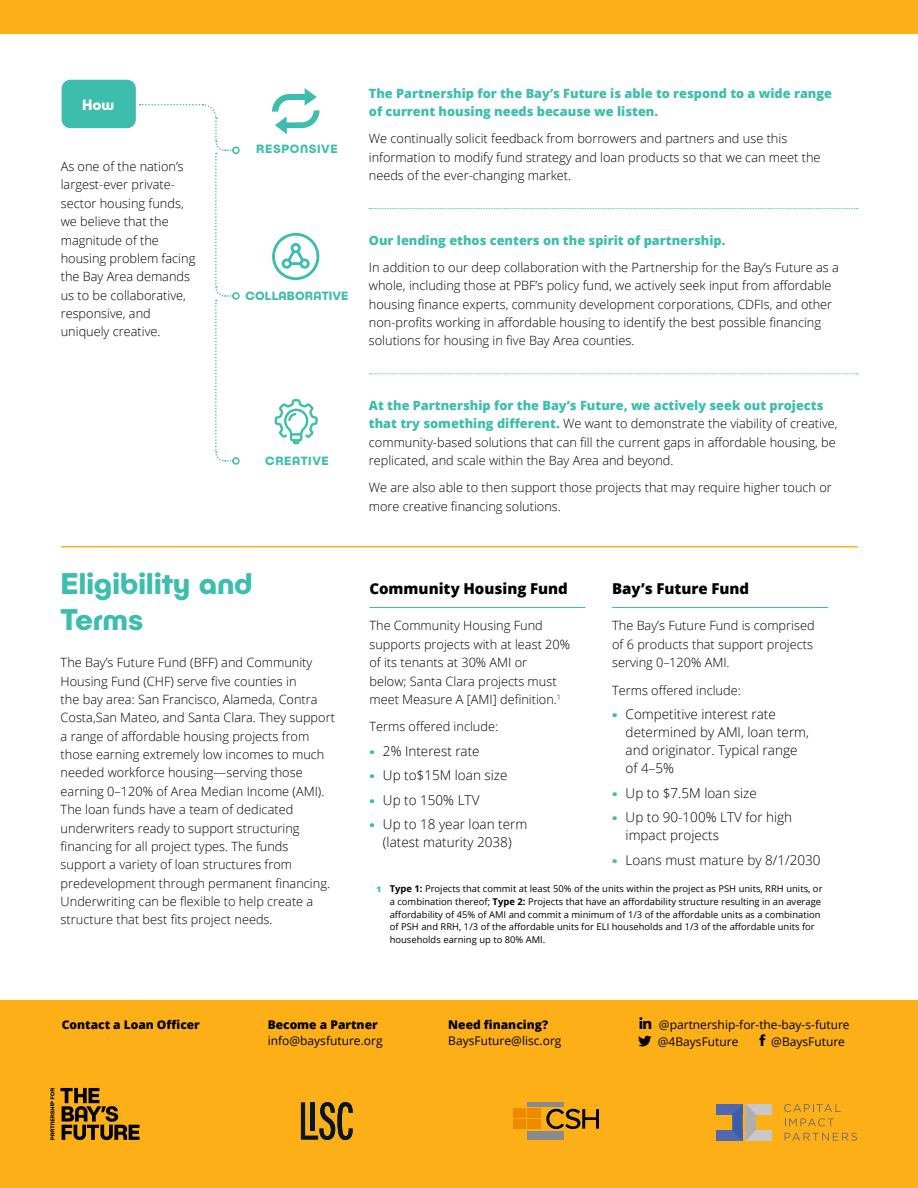
<style>
.page{position:relative;width:918px;height:1188px;background:#fff}
.page>*{position:absolute;margin:0;border:0;box-sizing:border-box;transform-origin:0 0}
.Subhed_NEW{font:700 30px/36px "Publica Play";letter-spacing:-.015em;color:#3dbdad}
.Subhed_NEW-2{font:800 15px "Open Sans";color:#000}
.t1{font:700 15px "Publica Play";color:#fff}
.t2{font:300 13.5px/18px "Open Sans";color:#000}
.TX_Body_NEW{font:300 12.75px/18.3px "Open Sans";color:#000}
.COLLAB{font:300 12.75px/18.3px "Open Sans";color:#000}
.COLLAB-2{font:800 12.75px/18.3px "Open Sans";color:#3dbdad}
.t3{font:12px/16.5px "Open Sans";color:#000}
.t4{font:800 12px "Open Sans";color:#000}
.t5{font:700 12px "Publica Play";letter-spacing:.04em;color:#3dbdad}
.t6{font:700 12px "Publica Play";letter-spacing:.015em;color:#3dbdad}
.Footnote{font:9.3px/12.8px "Open Sans";letter-spacing:.005em;color:#000}
.Footnote-2{font:800 7.5px "Open Sans";color:#3dbdad;scale:1.25 1}
.s1{font-weight:800;color:#3dbdad}
.s2{font-weight:800;font-size:10.8px;color:#3dbdad}
.s3{font-weight:700}
.s4{font-family:"Proxima Nova Extrabld";font-size:16.5px}
.s5{font-weight:800}
</style>
<div class="page">
<div style="left:0;top:1001px;width:918px;height:187px;background:#fcaf17"></div>
<hr style="left:369px;top:607px;width:216px;height:1px;background:#3dbdad">
<hr style="left:612px;top:607px;width:216px;height:1px;background:#3dbdad">
<svg style="left:272px;top:88px;width:47px;height:46px"></svg>
<svg style="left:369px;top:208px;width:489px;height:1px"></svg>
<svg style="left:272px;top:233px;width:47px;height:47px"></svg>
<svg style="left:369px;top:373px;width:489px;height:1px"></svg>
<svg style="left:275px;top:399px;width:43px;height:45px"></svg>
<div style="left:232px;top:147px;width:8px;height:7px;border:2px solid #3dbdad;border-radius:50%"></div>
<div style="left:232px;top:292px;width:8px;height:8px;border:2px solid #3dbdad;border-radius:50%"></div>
<svg style="left:140px;top:104px;width:94px;height:358px"></svg>
<div style="left:232px;top:457px;width:8px;height:8px;border:2px solid #3dbdad;border-radius:50%"></div>
<div style="left:62px;top:80px;width:74px;height:48px;background:#3dbdad;border-radius:9px"></div>
<svg style="left:301px;top:1102px;width:52px;height:38px"></svg>
<hr style="left:527px;top:1102px;width:37px;height:4px;background:#878b8d">
<div style="left:527px;top:1132px;width:37px;height:8px;background:#878b8d"></div>
<div style="left:527px;top:1109px;width:14px;height:9px;background:#ef8a00"></div>
<div style="left:513px;top:1109px;width:13px;height:9px;background:#ef8a00"></div>
<div style="left:513px;top:1120px;width:13px;height:9px;background:#ef8a00"></div>
<div style="left:527px;top:1120px;width:14px;height:9px;background:#ef8a00"></div>
<svg style="left:546px;top:1109px;width:53px;height:20px"></svg>
<div style="left:716px;top:1104px;width:27px;height:10px;background:#4f68b0"></div>
<div style="left:716px;top:1130px;width:27px;height:11px;background:#4f68b0"></div>
<div style="left:745px;top:1130px;width:27px;height:11px;background:#c9c7c7"></div>
<div style="left:745px;top:1104px;width:27px;height:10px;background:#c9c7c7"></div>
<svg style="left:732px;top:1104px;width:24px;height:36px"></svg>
<svg style="left:784px;top:1104px;width:57px;height:8px"></svg>
<svg style="left:785px;top:1118px;width:49px;height:8px"></svg>
<svg style="left:785px;top:1133px;width:72px;height:8px"></svg>
<svg style="left:50px;top:1088px;width:4px;height:52px"></svg>
<svg style="left:60px;top:1088px;width:80px;height:52px"></svg>
<hr style="left:61px;top:546px;width:797px;height:2px;background:#fcaf17">
<div style="left:0;top:0;width:918px;height:34px;background:#fcaf17"></div>
<p class="t1" style="left:82px;top:95px;width:34px">How</p>
<p class="TX_Body_NEW" style="left:61px;top:157px;width:136px">As one of the nation’s largest-ever private&shy;sector housing funds, we believe that the magnitude of the housing problem facing the Bay Area demands us to be collaborative, responsive, and uniquely creative.</p>
<p class="t5" style="left:256px;top:141px;width:83px">RESPONSIVE</p>
<p class="t6" style="left:245px;top:288px;width:105px">COLLABORATIVE</p>
<p class="t5" style="left:265px;top:453px;width:65px">CREATIVE</p>
<p class="COLLAB-2" style="left:369px;top:83px;width:465px">The Partnership for the Bay’s Future is able to respond to a wide range of current housing needs because we listen.</p>
<p class="COLLAB" style="left:369px;top:129px;width:453px">We continually solicit feedback from borrowers and partners and use this information to modify fund strategy and loan products so that we can meet the needs of the ever-changing market.</p>
<p class="COLLAB-2" style="left:369px;top:230px;width:358px">Our lending ethos centers on the spirit of partnership.</p>
<p class="COLLAB" style="left:369px;top:258px;width:472px">In addition to our deep collaboration with the Partnership for the Bay’s Future as a whole, including those at PBF’s policy fund, we actively seek input from affordable housing finance experts, community development corporations, CDFIs, and other non-profits working in affordable housing to identify the best possible financing solutions for housing in five Bay Area counties.</p>
<p class="COLLAB" style="left:369px;top:396px;width:470px"><span class="s1">At the Partnership for the Bay’s Future, we actively seek out projects that try something different.</span> We want to demonstrate the viability of creative, community-based solutions that can fill the current gaps in affordable housing, be replicated, and scale within the Bay Area and beyond.</p>
<p class="COLLAB" style="left:369px;top:478px;width:464px">We are also able to then support those projects that may require higher touch or more creative financing solutions.</p>
<p class="Subhed_NEW" style="left:60px;top:564px;width:194px">Eligibility and<br>Terms</p>
<p class="TX_Body_NEW" style="left:61px;top:653px;width:276px">The Bay’s Future Fund (BFF) and Community Housing Fund (CHF) serve five counties in<br>the bay area: San Francisco, Alameda, Contra Costa,San Mateo, and Santa Clara. They support a range of affordable housing projects from those earning extremely low incomes to much needed workforce housing—serving those earning 0–120% of Area Median Income (AMI).<br>The loan funds have a team of dedicated underwriters ready to support structuring financing for all project types. The funds support a variety of loan structures from predevelopment through permanent financing.<br>Underwriting can be flexible to help create a structure that best fits project needs.</p>
<p class="Subhed_NEW-2" style="left:369px;top:577px;width:200px">Community Housing Fund</p>
<p class="TX_Body_NEW" style="left:369px;top:616px;width:202px">The Community Housing Fund supports projects with at least 20% of its tenants at 30% AMI or<br>below; Santa Clara projects must meet Measure A [AMI] definition.<sup>1</sup></p>
<p class="TX_Body_NEW" style="left:369px;top:717px;width:130px">Terms offered include:</p>
<p class="t2" style="left:369px;top:742px;width:112px"><span class="s2">•</span> 2% Interest rate</p>
<p class="t2" style="left:369px;top:766px;width:140px"><span class="s2">•</span> Up to$15M loan size</p>
<p class="t2" style="left:369px;top:791px;width:112px"><span class="s2">•</span> Up to 150% LTV</p>
<p class="t2" style="left:369px;top:815px;width:159px;text-align:center"><span class="s2">•</span> Up to 18 year loan term (latest maturity 2038)</p>
<p class="Subhed_NEW-2" style="left:612px;top:577px;width:139px">Bay’s Future Fund</p>
<p class="TX_Body_NEW" style="left:612px;top:616px;width:204px">The Bay’s Future Fund is comprised of 6 products that support projects serving 0–120% AMI.</p>
<p class="TX_Body_NEW" style="left:612px;top:681px;width:130px">Terms offered include:</p>
<p class="t2" style="left:626px;top:705px;width:185px;text-indent:-14px"><span class="s2">•</span> Competitive interest rate determined by AMI, loan term, and originator. Typical range of 4–5%</p>
<p class="t2" style="left:612px;top:783px;width:146px"><span class="s2">•</span> Up to $7.5M loan size</p>
<p class="t2" style="left:626px;top:808px;width:168px;text-indent:-14px"><span class="s2">•</span> Up to 90-100% LTV for high impact projects</p>
<p class="t2" style="left:612px;top:850px;width:210px"><span class="s2">•</span> Loans must mature by 8/1/2030</p>
<p class="Footnote-2" style="left:376px;top:884px;width:6px">1</p>
<p class="Footnote" style="left:390px;top:882px;width:434px"><span class="s3">Type 1:</span> Projects that commit at least 50% of the units within the project as PSH units, RRH units, or a combination thereof; <span class="s3">Type 2:</span> Projects that have an affordability structure resulting in an average affordability of 45% of AMI and commit a minimum of 1/3 of the affordable units as a combination of PSH and RRH, 1/3 of the affordable units for ELI households and 1/3 of the affordable units for households earning up to 80% AMI.</p>
<p class="t4" style="left:62px;top:1015px;width:140px">Contact a Loan Officer</p>
<p class="t3" style="left:639px;top:1016px;width:213px"><span class="s4">in</span> @partnership-for-the-bay-s-future</p>
<p class="t3" style="left:639px;top:1033px;width:101px">▼ @4BaysFuture</p>
<p class="t3" style="left:771px;top:1033px;width:75px">@BaysFuture</p>
<p class="t3" style="left:268px;top:1016px;width:116px"><span class="s5">Become a Partner </span>info@baysfuture.org</p>
<p class="t3" style="left:448px;top:1016px;width:115px"><span class="s5">Need financing?<br></span>BaysFuture@lisc.org</p>
</div>
